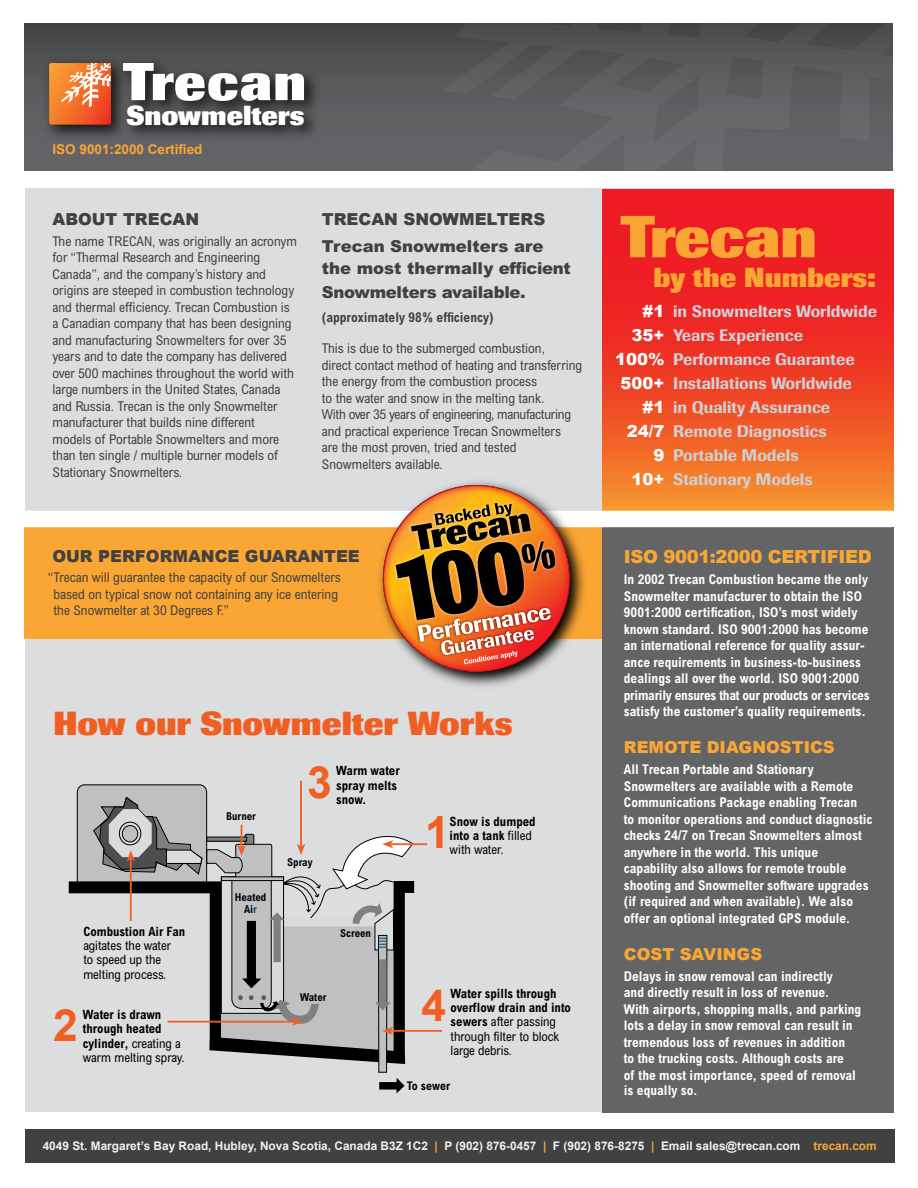
<style>
.page{position:relative;width:918px;height:1188px;background:#fff}
.page>*{position:absolute;margin:0;border:0;box-sizing:border-box;transform-origin:0 0}
.t1{font:800 58.5px "Imago";color:#faa634}
.t2{font:700 44.4px "Arial";color:#f15f22}
.t3{font:800 33px "Imago";color:#f15e22}
.t4{font:800 27.3px "Imago";color:#fff}
.t5{font:800 27.15px "Imago";color:#faa634}
.t6{font:900 18px "Arial";letter-spacing:-.02em;color:#faa634}
.t7{font:500 16.5px/24px "Imago";color:#cecfd3}
.t8{font:900 16.5px "Arial";color:#414142}
.t9{font:900 16.5px/22.5px "Arial";color:#414142}
.t10{font:900 16.5px "Arial";color:#faa634}
.t11{font:900 16.5px/24px "Arial";color:#fff;text-align:right}
.t12{font:900 16.5px "Arial";letter-spacing:-.02em;color:#414142}
.t13{font:700 condensed 13.5px/16.5px "Arial";color:#fff}
.t14{font:condensed 13.5px/16.5px "Arial";color:#414142}
.t15{font:700 condensed 13.5px "Arial";color:#414142}
.t16{font:700 13.5px "Arial";color:#faa634}
.t17{font:700 condensed 12.75px/14.4px "Arial";color:#000}
.t18{font:condensed 12.75px/14.4px "Arial";color:#000}
.t19{font:700 condensed 12px "Arial";color:#000}
.t20{font:700 11.85px "Arial";color:#f1f1f2}
.t21{font:700 condensed 10.95px/12.5px "Arial";color:#000;text-align:center}
.s1{font-weight:400}
.s2{color:#00446a}
.s3{color:#faa634}
</style>
<div class="page">
<div style="left:25px;top:188px;width:869px;height:924px;background:#dcddde"></div>
<div style="left:24px;top:525px;width:578px;height:114px;background:#faa634"></div>
<svg style="left:602px;top:189px;width:292px;height:322px;background:#ef3f26"></svg>
<div style="left:602px;top:522px;width:292px;height:590px;background:#636466"></div>
<div style="left:25px;top:23px;width:867px;height:147px;background:linear-gradient(to bottom,#48484a,#696a6d)"></div>
<svg style="left:353px;top:23px;width:539px;height:147px;background:#5b5b5e"></svg>
<div style="left:41px;top:54px;width:282px;height:91px;background:#000;opacity:.75"></div>
<svg style="left:123px;top:63px;width:181px;height:38px"></svg>
<svg style="left:49px;top:63px;width:62px;height:62px;background:#f3864d"></svg>
<svg style="left:25px;top:1129px;width:870px;height:1px"></svg>
<div style="left:7px;top:511px;width:893px;height:16px;background:#fff;border-radius:8px"></div>
<svg style="left:446px;top:527px;width:143px;height:160px"></svg>
<img style="left:375px;top:481px;width:202px;height:199px">
<div style="left:25px;top:1130px;width:870px;height:33px;background:#414142"></div>
<div style="left:77px;top:784px;width:130px;height:105px;background:#bec0c2;border-radius:7px"></div>
<svg style="left:69px;top:881px;width:345px;height:183px"></svg>
<div style="left:378px;top:935px;width:9px;height:137px;background:#bec0c2"></div>
<div style="left:378px;top:935px;width:9px;height:138px;border:1px solid #000"></div>
<hr style="left:391px;top:843px;width:36px;height:2px;background:#f15f22">
<hr style="left:391px;top:1030px;width:51px;height:2px;background:#f15f22">
<hr style="left:300px;top:781px;width:2px;height:66px;background:#f15f22">
<svg style="left:93px;top:796px;width:320px;height:257px"></svg>
<svg style="left:379px;top:1078px;width:26px;height:15px"></svg>
<div style="left:122px;top:825px;width:16px;height:17px;border:1px solid #000;border-radius:50%"></div>
<div style="left:77px;top:784px;width:130px;height:106px;border:1px solid #000;border-radius:7px"></div>
<hr style="left:130px;top:859px;width:2px;height:62px;background:#f15f22">
<h3 class="t4" style="left:127px;top:99px;width:179px">Snowmelters</h3>
<p class="t16" style="left:52px;top:142px;width:152px">ISO 9001:2000 Certified</p>
<p class="t8" style="left:52px;top:210px;width:148px">ABOUT TRECAN</p>
<p class="t14" style="left:52px;top:233px;width:246px">The name TRECAN, was originally an acronym for “Thermal Research and Engineering Canada”, and the company’s history and origins are steeped in combustion technology and thermal efficiency. Trecan Combustion is a Canadian company that has been designing and manufacturing Snowmelters for over 35 years and to date the company has delivered over 500 machines throughout the world with large numbers in the United States, Canada and Russia. Trecan is the only Snowmelter manufacturer that builds nine different models of Portable Snowmelters and more than ten single / multiple burner models of Stationary Snowmelters.</p>
<p class="t8" style="left:322px;top:210px;width:225px">TRECAN SNOWMELTERS</p>
<p class="t9" style="left:322px;top:234px;width:251px">Trecan Snowmelters are the most thermally efficient</p>
<p class="t12" style="left:322px;top:282px;width:205px">Snowmelters available.</p>
<p class="t15" style="left:322px;top:309px;width:173px">(approximately 98% efficiency)</p>
<p class="t14" style="left:322px;top:340px;width:262px">This is due to the submerged combustion,<br>direct contact method of heating and transferring the energy from the combustion process<br>to the water and snow in the melting tank.<br>With over 35 years of engineering, manufacturing and practical experience Trecan Snowmelters<br>are the most proven, tried and tested Snowmelters available.</p>
<p class="t8" style="left:52px;top:547px;width:309px">OUR PERFORMANCE GUARANTEE</p>
<p class="t14" style="left:54px;top:569px;width:289px;text-indent:-5px">“Trecan will guarantee the capacity of our Snowmelters based on typical snow not containing any ice entering the Snowmelter at 30 Degrees F.”</p>
<h3 class="t3" style="left:54px;top:704px;width:461px">How our Snowmelter Works</h3>
<p class="t17" style="left:83px;top:924px;width:103px">Combustion Air Fan</p>
<p class="t18" style="left:83px;top:938px;width:89px">agitates the water to speed up the melting process.</p>
<h2 class="t2" style="left:53px;top:1001px;width:26px">2</h2>
<p class="t17" style="left:83px;top:1007px;width:103px">Water is drawn through heated cylinder, <span class="s1">creating a warm melting spray.</span></p>
<p class="t21" style="left:226px;top:810px;width:31px">Burner</p>
<p class="t21" style="left:235px;top:891px;width:33px">Heated<br>Ai<span class="s2">r</span></p>
<p class="t17" style="left:336px;top:764px;width:65px">Warm water spray melts</p>
<h2 class="t2" style="left:307px;top:758px;width:26px">3</h2>
<p class="t17" style="left:336px;top:792px;width:32px">snow.</p>
<p class="t21" style="left:287px;top:856px;width:27px">Spray</p>
<p class="t17" style="left:450px;top:814px;width:87px">Snow is dumped into a tank <span class="s1">filled</span></p>
<h2 class="t2" style="left:425px;top:808px;width:26px">1</h2>
<p class="t18" style="left:450px;top:842px;width:55px">with water.</p>
<p class="t21" style="left:340px;top:927px;width:32px">Screen</p>
<p class="t21" style="left:300px;top:991px;width:28px">Water</p>
<p class="t17" style="left:451px;top:986px;width:122px">Water spills through overflow drain and into sewers <span class="s1">after passing through filter to block large debris.</span></p>
<h2 class="t2" style="left:422px;top:980px;width:26px">4</h2>
<p class="t19" style="left:407px;top:1078px;width:45px">To sewer</p>
<h1 class="t1" style="left:621px;top:202px;width:198px">Trecan</h1>
<h3 class="t5" style="left:654px;top:261px;width:224px">by the Numbers:</h3>
<p class="t11" style="left:615px;top:299px;width:51px">#1<br>35+<br>100%<br>500+ #1<br>24/7<br>9<br>10+</p>
<p class="t7" style="left:673px;top:299px;width:205px">in Snowmelters Worldwide<br>Years Experience<br>Performance Guarantee<br>Installations Worldwide<br>in Quality Assurance<br>Remote Diagnostics<br>Portable Models<br>Stationary Models</p>
<h3 class="t6" style="left:624px;top:547px;width:249px">ISO 9001:2000 CERTIFIED</h3>
<p class="t13" style="left:624px;top:571px;width:247px">In 2002 Trecan Combustion became the only Snowmelter manufacturer to obtain the ISO 9001:2000 certification, ISO’s most widely known standard. ISO 9001:2000 has become an international reference for quality assur&shy;ance requirements in business-to-business dealings all over the world. ISO 9001:2000 primarily ensures that our products or services satisfy the customer’s quality requirements.</p>
<p class="t10" style="left:624px;top:738px;width:213px">REMOTE DIAGNOSTICS</p>
<p class="t13" style="left:624px;top:761px;width:250px">All Trecan Portable and Stationary Snowmelters are available with a Remote Communications Package enabling Trecan<br>to monitor operations and conduct diagnostic checks 24/7 on Trecan Snowmelters almost anywhere in the world. This unique capability also allows for remote trouble shooting and Snowmelter software upgrades (if required and when available). We also offer an optional integrated GPS module.</p>
<p class="t10" style="left:624px;top:945px;width:140px">COST SAVINGS</p>
<p class="t13" style="left:624px;top:967px;width:239px">Delays in snow removal can indirectly<br>and directly result in loss of revenue.<br>With airports, shopping malls, and parking lots a delay in snow removal can result in tremendous loss of revenues in addition<br>to the trucking costs. Although costs are<br>of the most importance, speed of removal</p>
<p class="t13" style="left:624px;top:1081px;width:75px">is equally so.</p>
<p class="t20" style="left:43px;top:1139px;width:836px">4049 St. Margaret’s Bay Road, Hubley, Nova Scotia, Canada B3Z 1C2 <span class="s3">|</span> P (902) 876-0457 <span class="s3">|</span> F (902) 876-8275 <span class="s3">|</span> Email sales@trecan.com <span class="s3">trecan.com</span></p>
</div>
